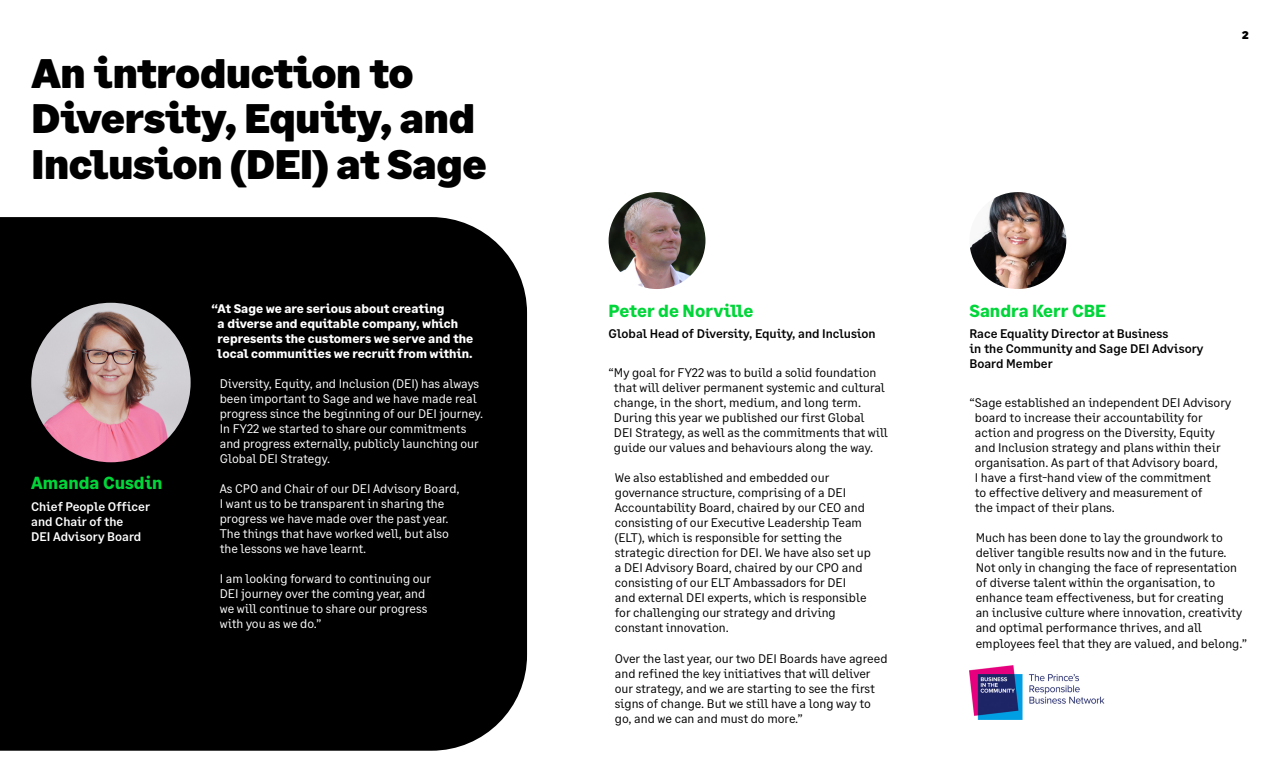
<style>
.page{position:relative;width:1280px;height:782px;background:#fff}
.page>*{position:absolute;margin:0;border:0;box-sizing:border-box;transform-origin:0 0}
.t1{font:900 41.25px/45.6px "Sage Headline";letter-spacing:-.01em;color:#000}
.t2{font:700 17.5px "Sage Text";color:#00d639}
.t3{font:12.5px/15px "Sage Text";color:#000}
.t4{font:12.5px/15px "Sage Text";color:#fff}
.t5{font:700 12.5px/15px "Sage Text";color:#fff}
.t6{font:500 12.5px/15px "Sage Text";color:#000}
.t7{font:500 12.5px/15px "Sage Text";color:#fff}
.t8{font:900 11.25px "Sage Headline";color:#000}
</style>
<div class="page">
<div style="left:0;top:217px;width:527px;height:533px;background:#000"></div>
<img style="left:31px;top:302px;width:160px;height:160px;border-radius:80px">
<img style="left:609px;top:192px;width:96px;height:97px;border-radius:48px">
<img style="left:969px;top:192px;width:97px;height:97px;border-radius:48px">
<img style="left:969px;top:665px;width:136px;height:54px">
<h1 class="t1" style="left:32px;top:51px;width:457px">An introduction to<br>Diversity, Equity, and<br>Inclusion (DEI) at Sage</h1>
<h2 class="t2" style="left:31px;top:472px;width:133px">Amanda Cusdin</h2>
<p class="t7" style="left:31px;top:499px;width:120px">Chief People Officer and Chair of the<br>DEI Advisory Board</p>
<p class="t5" style="left:218px;top:301px;width:257px;text-indent:-6px">“At Sage we are serious about creating<br>a diverse and equitable company, which represents the customers we serve and the local communities we recruit from within.</p>
<p class="t4" style="left:220px;top:376px;width:265px">Diversity, Equity, and Inclusion (DEI) has always been important to Sage and we have made real progress since the beginning of our DEI journey.<br>In FY22 we started to share our commitments and progress externally, publicly launching our Global DEI Strategy.</p>
<p class="t4" style="left:220px;top:481px;width:241px">As CPO and Chair of our DEI Advisory Board, I want us to be transparent in sharing the progress we have made over the past year.<br>The things that have worked well, but also the lessons we have learnt.</p>
<p class="t4" style="left:220px;top:571px;width:213px">I am looking forward to continuing our<br>DEI journey over the coming year, and we will continue to share our progress with you as we do.”</p>
<p class="t8" style="left:1242px;top:28px;width:8px">2</p>
<h2 class="t2" style="left:609px;top:299px;width:147px">Peter de Norville</h2>
<p class="t6" style="left:609px;top:326px;width:269px">Global Head of Diversity, Equity, and Inclusion</p>
<p class="t3" style="left:614px;top:365px;width:275px;text-indent:-5px">“My goal for FY22 was to build a solid foundation that will deliver permanent systemic and cultural change, in the short, medium, and long term.<br>During this year we published our first Global<br>DEI Strategy, as well as the commitments that will guide our values and behaviours along the way.</p>
<p class="t3" style="left:615px;top:470px;width:258px">We also established and embedded our governance structure, comprising of a DEI Accountability Board, chaired by our CEO and consisting of our Executive Leadership Team (ELT), which is responsible for setting the strategic direction for DEI. We have also set up a DEI Advisory Board, chaired by our CPO and consisting of our ELT Ambassadors for DEI<br>and external DEI experts, which is responsible for challenging our strategy and driving constant innovation.</p>
<p class="t3" style="left:615px;top:650px;width:274px">Over the last year, our two DEI Boards have agreed and refined the key initiatives that will deliver our strategy, and we are starting to see the first signs of change. But we still have a long way to go, and we can and must do more.”</p>
<h2 class="t2" style="left:969px;top:299px;width:138px">Sandra Kerr CBE</h2>
<p class="t6" style="left:969px;top:326px;width:236px">Race Equality Director at Business<br>in the Community and Sage DEI Advisory<br>Board Member</p>
<p class="t3" style="left:975px;top:395px;width:258px;text-indent:-5px">“Sage established an independent DEI Advisory board to increase their accountability for action and progress on the Diversity, Equity and Inclusion strategy and plans within their organisation. As part of that Advisory board,<br>I have a first-hand view of the commitment<br>to effective delivery and measurement of<br>the impact of their plans.</p>
<p class="t3" style="left:976px;top:530px;width:273px">Much has been done to lay the groundwork to deliver tangible results now and in the future.<br>Not only in changing the face of representation of diverse talent within the organisation, to enhance team effectiveness, but for creating<br>an inclusive culture where innovation, creativity and optimal performance thrives, and all employees feel that they are valued, and belong.”</p>
</div>
